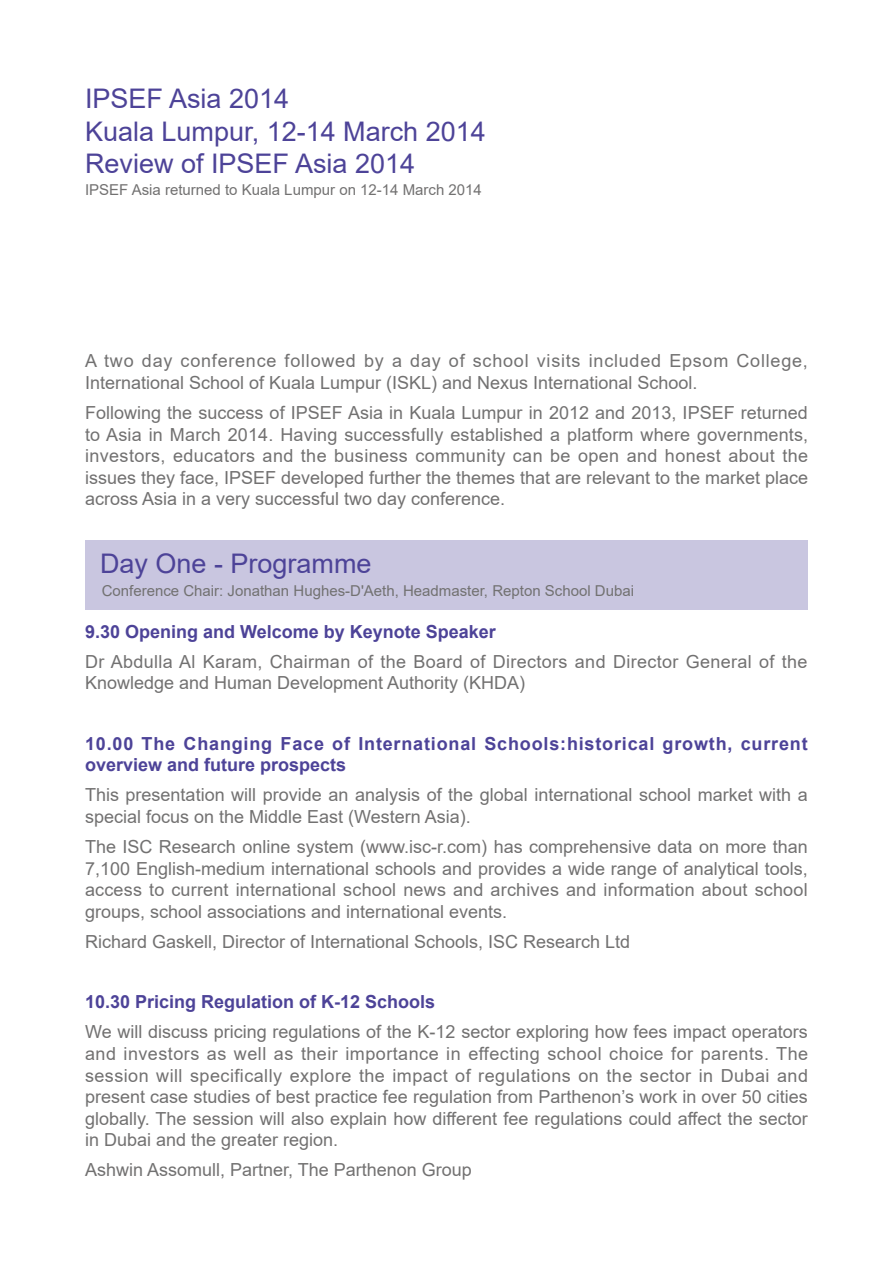
<style>
.page{position:relative;width:893px;height:1263px;background:#fff}
.page>*{position:absolute;margin:0;border:0;box-sizing:border-box;transform-origin:0 0}
.t1{font:27px/32.4px "Arial";color:#4d4398}
.t2{font:18px/21.6px "Arial";color:#727171;text-align:justify}
.t3{font:18px/21.6px "Arial";letter-spacing:.02em;color:#727171}
.t4{font:700 18px/21.6px "Arial";letter-spacing:.045em;color:#4d4398}
.t5{font:700 18px "Arial";color:#4d4398}
.t6{font:15px "Arial";color:#727171}
</style>
<div class="page">
<div style="left:85px;top:540px;width:723px;height:70px;background:#c9c6e0"></div>
<h1 class="t1" style="left:85px;top:82px;width:402px">IPSEF Asia 2014<br>Kuala Lumpur, 12-14 March 2014<br>Review of IPSEF Asia 2014</h1>
<p class="t6" style="left:85px;top:180px;width:398px">IPSEF Asia returned to Kuala Lumpur on 12-14 March 2014</p>
<p class="t2" style="left:85px;top:350px;width:724px">A two day conference followed by a day of school visits included Epsom College,<br>International School of Kuala Lumpur (ISKL) and Nexus International School.</p>
<p class="t2" style="left:85px;top:402px;width:725px">Following the success of IPSEF Asia in Kuala Lumpur in 2012 and 2013, IPSEF returned to Asia in March 2014. Having successfully established a platform where governments, investors, educators and the business community can be open and honest about the issues they face, IPSEF developed further the themes that are relevant to the market place across Asia in a very successful two day conference.</p>
<h1 class="t1" style="left:100px;top:547px;width:273px">Day One - Programme</h1>
<p class="t6" style="left:102px;top:580px;width:534px">Conference Chair: Jonathan Hughes-D'Aeth, Headmaster, Repton School Dubai</p>
<p class="t5" style="left:85px;top:619px;width:412px">9.30 Opening and Welcome by Keynote Speaker</p>
<p class="t3" style="left:85px;top:650px;width:724px">Dr Abdulla Al Karam, Chairman of the Board of Directors and Director General of the<br>Knowledge and Human Development Authority (KHDA)</p>
<p class="t4" style="left:85px;top:733px;width:724px">10.00 The Changing Face of International Schools:historical growth, current overview and future prospects</p>
<p class="t2" style="left:85px;top:784px;width:724px">This presentation will provide an analysis of the global international school market with a special focus on the Middle East (Western Asia).</p>
<p class="t2" style="left:85px;top:836px;width:724px">The ISC Research online system (www.isc-r.com) has comprehensive data on more than 7,100 English-medium international schools and provides a wide range of analytical tools, access to current international school news and archives and information about school groups, school associations and international events.</p>
<p class="t2" style="left:85px;top:931px;width:547px">Richard Gaskell, Director of International Schools, ISC Research Ltd</p>
<p class="t5" style="left:85px;top:989px;width:352px">10.30 Pricing Regulation of K-12 Schools</p>
<p class="t2" style="left:85px;top:1021px;width:725px">We will discuss pricing regulations of the K-12 sector exploring how fees impact operators and investors as well as their importance in effecting school choice for parents. The session will specifically explore the impact of regulations on the sector in Dubai and present case studies of best practice fee regulation from Parthenon’s work in over 50 cities globally. The session will also explain how different fee regulations could affect the sector in Dubai and the greater region.</p>
<p class="t2" style="left:85px;top:1159px;width:388px">Ashwin Assomull, Partner, The Parthenon Group</p>
</div>
